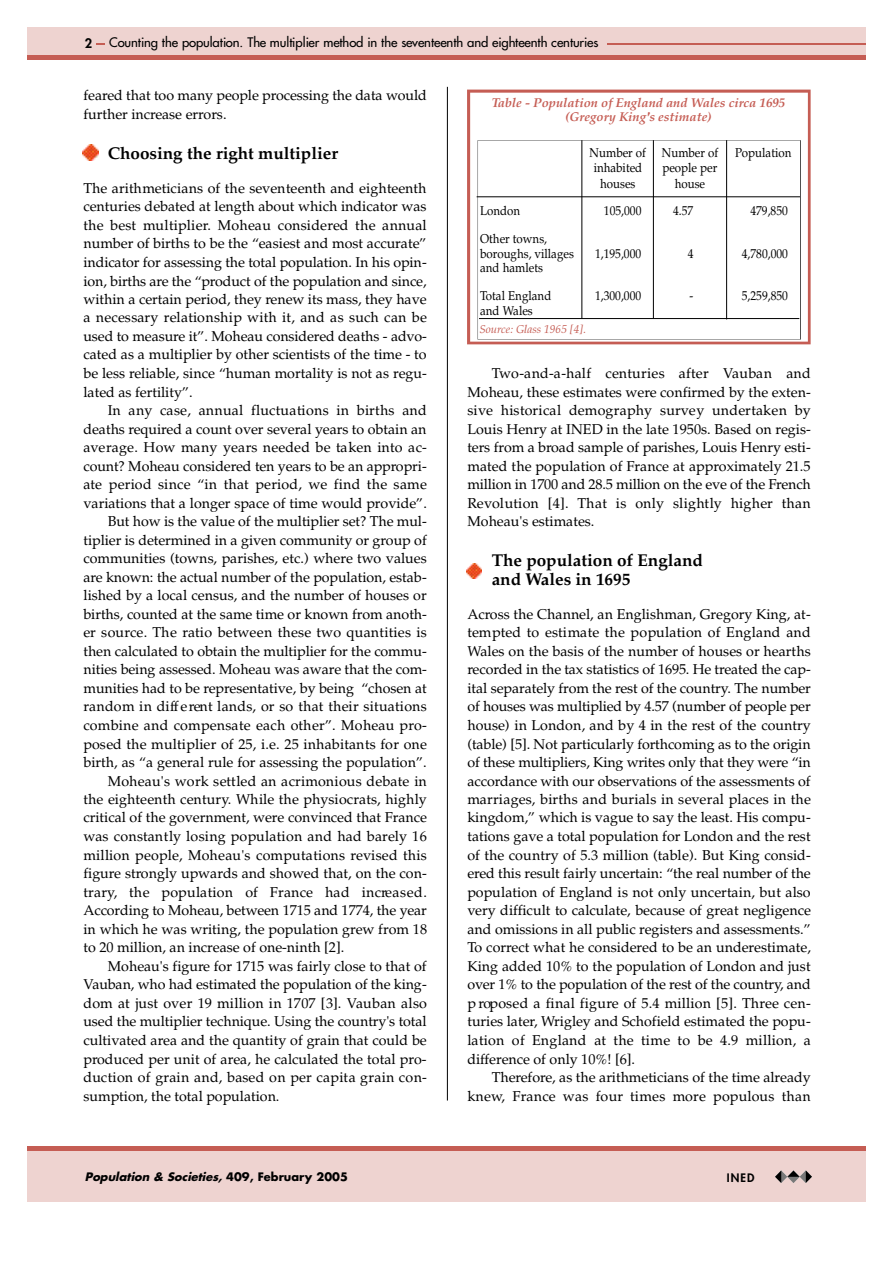
<style>
.page{position:relative;width:893px;height:1263px;background:#fff}
.page>*{position:absolute;margin:0;border:0;box-sizing:border-box;transform-origin:0 0}
.t1{font:700 17.1px/18.8px "Palatino";color:#000}
.t2{font:14.25px/18.6px "Palatino";color:#000;text-align:justify}
.t3{font:14.25px "Palatino";letter-spacing:.02em;color:#000}
.t4{font:12.75px/15.6px "Palatino";color:#000;scale:.9 1}
.t5{font:12.75px "Futura";color:#000}
.t6{font:italic 700 12.75px/13.4px "Palatino";color:#c55d54;text-align:center}
.t7{font:800 12.75px "Futura";color:#000}
.t8{font:italic 700 11.4px "Futura";color:#000}
.t9{font:italic 11.4px "Palatino";color:#c55d54}
.t10{font:800 11.4px "Futura";color:#000}
.s1{font-style:normal}
</style>
<div class="page">
<img style="left:82px;top:145px;width:16px;height:15px">
<svg style="left:467px;top:90px;width:343px;height:254px"></svg>
<svg style="left:477px;top:140px;width:323px;height:200px"></svg>
<img style="left:466px;top:563px;width:16px;height:16px">
<div style="left:27px;top:27px;width:838px;height:31px;background:#eed3d0"></div>
<hr style="left:86px;top:43px;width:779px;height:1px;background:#c55d54">
<div style="left:83px;top:35px;width:13px;height:16px;background:#eed3d0"></div>
<hr style="left:27px;top:56px;width:838px;height:4px;background:#c55d54">
<div style="left:27px;top:1148px;width:838px;height:53px;background:#eed3d0"></div>
<hr style="left:27px;top:1146px;width:838px;height:4px;background:#c55d54">
<img style="left:775px;top:1170px;width:36px;height:13px">
<div style="left:106px;top:32px;width:501px;height:20px;background:#eed3d0"></div>
<hr style="left:447px;top:87px;width:1px;height:1014px;background:#000">
<div style="left:582px;top:146px;width:72px;height:52px;background:#fff"></div>
<div style="left:654px;top:146px;width:72px;height:52px;background:#fff"></div>
<hr style="left:479px;top:318px;width:320px;height:1px;background:#000">
<hr style="left:476px;top:197px;width:324px;height:1px;background:#000">
<hr style="left:581px;top:140px;width:1px;height:178px;background:#000">
<hr style="left:653px;top:140px;width:1px;height:178px;background:#000">
<hr style="left:726px;top:140px;width:1px;height:179px;background:#000">
<p class="t7" style="left:85px;top:37px;width:9px">2</p>
<p class="t5" style="left:109px;top:36px;width:491px">Counting the population. The multiplier method in the seventeenth and eighteenth centuries</p>
<p class="t2" style="left:83px;top:86px;width:345px">feared that too many people processing the data would further increase errors.</p>
<p class="t1" style="left:108px;top:143px;width:232px">Choosing the right multiplier</p>
<p class="t2" style="left:83px;top:179px;width:345px">The arithmeticians of the seventeenth and eighteenth centuries debated at length about which indicator was the best multiplier. Moheau considered the annual number of births to be the “easiest and most accurate” indicator for assessing the total population. In his opin&shy;ion, births are the “product of the population and since, within a certain period, they renew its mass, they have a necessary relationship with it, and as such can be used to measure it”. Moheau considered deaths - advo&shy;cated as a multiplier by other scientists of the time - to be less reliable, since “human mortality is not as regu&shy;lated as fertility”.</p>
<p class="t2" style="left:108px;top:401px;width:320px">In any case, annual fluctuations in births and</p>
<p class="t2" style="left:83px;top:419px;width:344px">deaths required a count over several years to obtain an</p>
<p class="t2" style="left:83px;top:438px;width:345px">average. How many years needed be taken into ac-</p>
<p class="t2" style="left:83px;top:456px;width:345px">count? Moheau considered ten years to be an appropri-</p>
<p class="t2" style="left:83px;top:475px;width:345px">ate period since “in that period, we find the same</p>
<p class="t2" style="left:83px;top:494px;width:345px">variations that a longer space of time would provide”.</p>
<p class="t2" style="left:108px;top:512px;width:321px">But how is the value of the multiplier set? The mul-</p>
<p class="t2" style="left:83px;top:531px;width:345px">tiplier is determined in a given community or group of</p>
<p class="t2" style="left:83px;top:549px;width:345px">communities (towns, parishes, etc.) where two values</p>
<p class="t2" style="left:83px;top:568px;width:345px">are known: the actual number of the population, estab-</p>
<p class="t2" style="left:83px;top:586px;width:345px">lished by a local census, and the number of houses or</p>
<p class="t2" style="left:83px;top:605px;width:345px">births, counted at the same time or known from anoth-</p>
<p class="t2" style="left:83px;top:623px;width:345px">er source. The ratio between these two quantities is</p>
<p class="t2" style="left:83px;top:642px;width:345px">then calculated to obtain the multiplier for the commu-</p>
<p class="t2" style="left:83px;top:660px;width:345px">nities being assessed. Moheau was aware that the com-</p>
<p class="t2" style="left:83px;top:679px;width:345px">munities had to be representative, by being “chosen at</p>
<p class="t2" style="left:83px;top:697px;width:345px">random in diff e rent lands, or so that their situations</p>
<p class="t3" style="left:83px;top:717px;width:345px">combine and compensate each other”. Moheau pro-</p>
<p class="t2" style="left:83px;top:734px;width:345px">posed the multiplier of 25, i.e. 25 inhabitants for one</p>
<p class="t2" style="left:83px;top:753px;width:345px">birth, as “a general rule for assessing the population”.</p>
<p class="t2" style="left:108px;top:771px;width:320px">Moheau's work settled an acrimonious debate in</p>
<p class="t2" style="left:83px;top:790px;width:345px">the eighteenth century. While the physiocrats, highly</p>
<p class="t2" style="left:83px;top:808px;width:345px">critical of the government, were convinced that France</p>
<p class="t2" style="left:83px;top:827px;width:345px">was constantly losing population and had barely 16</p>
<p class="t2" style="left:83px;top:846px;width:345px">million people, Moheau's computations revised this</p>
<p class="t2" style="left:83px;top:864px;width:345px">figure strongly upwards and showed that, on the con-</p>
<p class="t2" style="left:83px;top:882px;width:345px">tr a r y, the population of France had incre a s e d .</p>
<p class="t2" style="left:83px;top:901px;width:345px">According to Moheau, between 1715 and 1774, the year</p>
<p class="t2" style="left:83px;top:919px;width:345px">in which he was writing, the population grew from 18</p>
<p class="t2" style="left:83px;top:938px;width:262px">to 20 million, an increase of one-ninth [2].</p>
<p class="t2" style="left:108px;top:957px;width:320px">Moheau's figure for 1715 was fairly close to that of</p>
<p class="t2" style="left:83px;top:975px;width:345px">Vauban, who had estimated the population of the king-</p>
<p class="t2" style="left:83px;top:994px;width:345px">dom at just over 19 million in 1707 [3]. Vauban also</p>
<p class="t2" style="left:83px;top:1012px;width:345px">used the multiplier technique. Using the country's total</p>
<p class="t2" style="left:83px;top:1031px;width:345px">cultivated area and the quantity of grain that could be</p>
<p class="t2" style="left:83px;top:1049px;width:345px">produced per unit of area, he calculated the total pro-</p>
<p class="t3" style="left:83px;top:1069px;width:345px">duction of grain and, based on per capita grain con-</p>
<p class="t2" style="left:83px;top:1086px;width:197px">sumption, the total population.</p>
<p class="t8" style="left:85px;top:1172px;width:264px">Population &amp; Societies, <span class="s1">409, February 2005</span></p>
<p class="t6" style="left:491px;top:98px;width:295px">Table - Population of England and Wales circa 1695 (Gregory King's estimate)</p>
<p class="t4" style="left:480px;top:203px;width:46px">London</p>
<p class="t4" style="left:480px;top:232px;width:106px;line-height:14.2px">Other towns, boroughs, villages and hamlets</p>
<p class="t4" style="left:480px;top:289px;width:81px;line-height:14.4px">Total England and Wales</p>
<p class="t4" style="left:589px;top:144px;width:64px;text-align:center">Number of inhabited houses</p>
<p class="t4" style="left:661px;top:144px;width:64px;text-align:center">Number of people per house</p>
<p class="t4" style="left:735px;top:144px;width:64px">Population</p>
<p class="t4" style="left:604px;top:203px;width:43px">105,000</p>
<p class="t4" style="left:673px;top:203px;width:24px">4.57</p>
<p class="t4" style="left:750px;top:203px;width:43px">479,850</p>
<p class="t4" style="left:595px;top:245px;width:53px">1,195,000</p>
<p class="t4" style="left:687px;top:245px;width:8px">4</p>
<p class="t4" style="left:741px;top:245px;width:53px">4,780,000</p>
<p class="t4" style="left:595px;top:288px;width:53px">1,300,000</p>
<p class="t4" style="left:689px;top:288px;width:6px">-</p>
<p class="t4" style="left:741px;top:288px;width:53px">5,259,850</p>
<p class="t9" style="left:479px;top:325px;width:108px">Source: Glass 1965 [4].</p>
<p class="t2" style="left:467px;top:364px;width:345px;text-indent:24px">Two-and-a-half centuries after Vauban and Moheau, these estimates were confirmed by the exten&shy;sive historical demography survey undertaken by Louis Henry at INED in the late 1950s. Based on regis&shy;ters from a broad sample of parishes, Louis Henry esti&shy;mated the population of France at approximately 21.5 million in 1700 and 28.5 million on the eve of the French Revolution [4]. That is only slightly higher than Moheau's estimates.</p>
<p class="t1" style="left:491px;top:551px;width:213px">The population of England and Wales in 1695</p>
<p class="t2" style="left:467px;top:605px;width:345px">Across the Channel, an Englishman, Gregory King, at&shy;tempted to estimate the population of England and Wales on the basis of the number of houses or hearths recorded in the tax statistics of 1695. He treated the cap&shy;ital separately from the rest of the country. The number of houses was multiplied by 4.57 (number of people per house) in London, and by 4 in the rest of the country (table) [5]. Not particularly forthcoming as to the origin of these multipliers, King writes only that they were “in accordance with our observations of the assessments of marriages, births and burials in several places in the kingdom,” which is vague to say the least. His compu&shy;tations gave a total population for London and the rest of the country of 5.3 million (table). But King consid&shy;ered this result fairly uncertain: “the real number of the population of England is not only uncertain, but also very difficult to calculate, because of great negligence and omissions in all public registers and assessments.” To correct what he considered to be an underestimate, King added 10% to the population of London and just over 1% to the population of the rest of the country, and p roposed a final figure of 5.4 million [5]. Three cen&shy;turies later, Wrigley and Schofield estimated the popu&shy;lation of England at the time to be 4.9 million, a difference of only 10%! [6].</p>
<p class="t2" style="left:467px;top:1068px;width:345px;text-align:right">Therefore, as the arithmeticians of the time already<br>k n e w, France was four times more populous than</p>
<p class="t10" style="left:726px;top:1172px;width:29px">I N E D</p>
</div>
